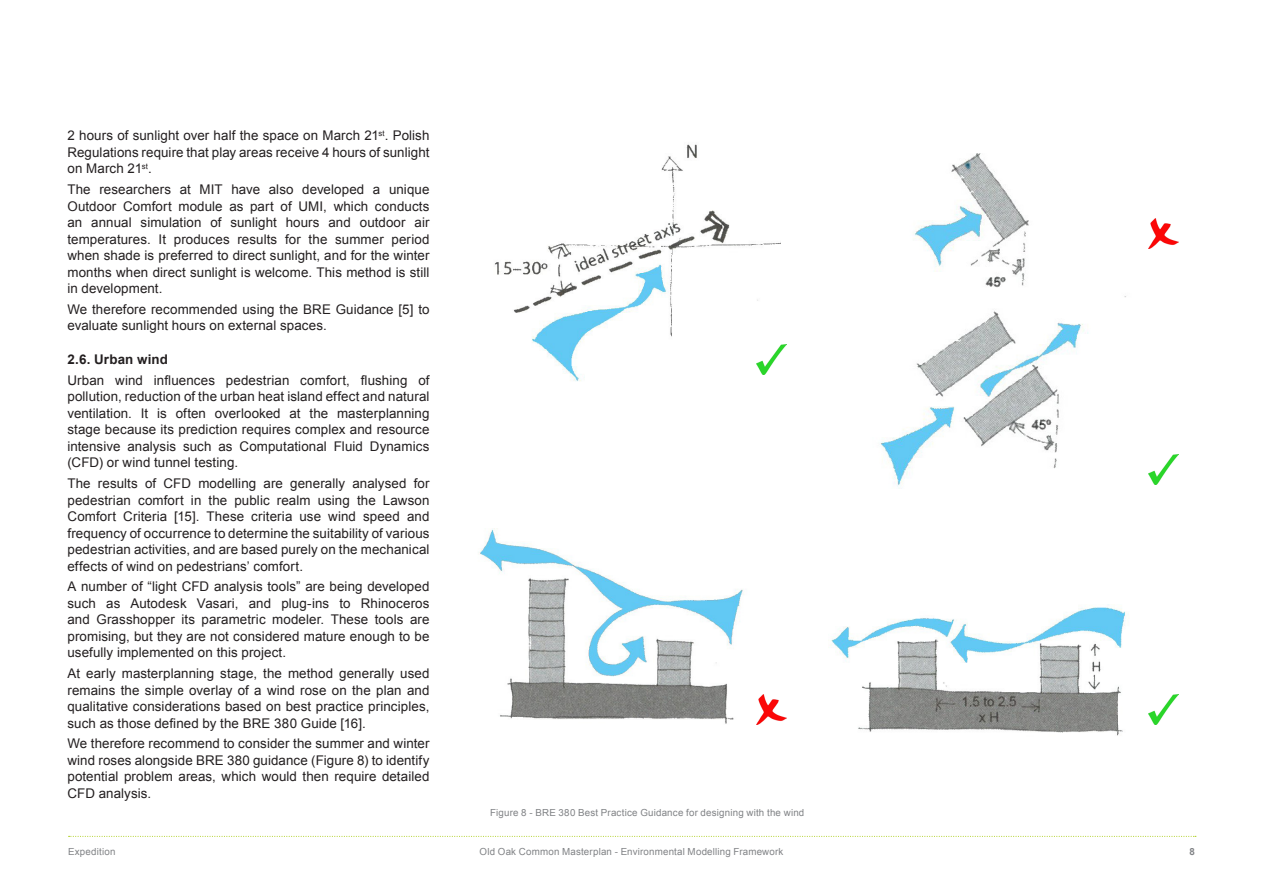
<style>
.page{position:relative;width:1263px;height:893px;background:#fff}
.page>*{position:absolute;margin:0;border:0;box-sizing:border-box;transform-origin:0 0}
.Sub-headings__Bold_B{font:13.35px/16.5px "Arial";letter-spacing:.005em;color:#231f20;text-align:justify}
.Sub-headings__Bold_B-2{font:700 13.35px "Arial";letter-spacing:.015em;color:#231f20}
.Image_Captions{font:9.75px "Arial";letter-spacing:.02em;color:#808285}
.t1{font:700 9.75px "Arial";color:#808285}
</style>
<div class="page">
<svg style="left:69px;top:836px;width:1127px;height:1px"></svg>
<img style="left:494px;top:144px;width:286px;height:238px">
<img style="left:880px;top:153px;width:246px;height:336px">
<img style="left:478px;top:529px;width:265px;height:195px">
<img style="left:830px;top:604px;width:298px;height:132px">
<img style="left:756px;top:344px;width:30px;height:30px">
<img style="left:1148px;top:454px;width:30px;height:30px">
<img style="left:1148px;top:695px;width:30px;height:30px">
<img style="left:1148px;top:218px;width:30px;height:30px">
<img style="left:756px;top:695px;width:30px;height:30px">
<p class="Sub-headings__Bold_B" style="left:67px;top:128px;width:364px">2 hours of sunlight over half the space on March 21<sup>st</sup>. Polish Regulations require that play areas receive 4 hours of sunlight on March 21<sup>st</sup>.</p>
<p class="Sub-headings__Bold_B" style="left:67px;top:181px;width:363px">The researchers at MIT have also developed a unique Outdoor Comfort module as part of UMI, which conducts an annual simulation of sunlight hours and outdoor air temperatures. It produces results for the summer period when shade is preferred to direct sunlight, and for the winter months when direct sunlight is welcome. This method is still in development.</p>
<p class="Sub-headings__Bold_B" style="left:67px;top:301px;width:363px">We therefore recommended using the BRE Guidance [5] to evaluate sunlight hours on external spaces.</p>
<p class="Sub-headings__Bold_B-2" style="left:67px;top:350px;width:102px">2.6. Urban wind</p>
<p class="Sub-headings__Bold_B" style="left:67px;top:372px;width:363px">Urban wind influences pedestrian comfort, flushing of pollution, reduction of the urban heat island effect and natural ventilation. It is often overlooked at the masterplanning stage because its prediction requires complex and resource intensive analysis such as Computational Fluid Dynamics (CFD) or wind tunnel testing.</p>
<p class="Sub-headings__Bold_B" style="left:67px;top:475px;width:364px">The results of CFD modelling are generally analysed for pedestrian comfort in the public realm using the Lawson Comfort Criteria [15]. These criteria use wind speed and frequency of occurrence to determine the suitability of various pedestrian activities, and are based purely on the mechanical effects of wind on pedestrians’ comfort.</p>
<p class="Sub-headings__Bold_B" style="left:67px;top:578px;width:363px">A number of “light CFD analysis tools” are being developed such as Autodesk Vasari, and plug-ins to Rhinoceros and Grasshopper its parametric modeler. These tools are promising, but they are not considered mature enough to be usefully implemented on this project.</p>
<p class="Sub-headings__Bold_B" style="left:67px;top:665px;width:364px">At early masterplanning stage, the method generally used remains the simple overlay of a wind rose on the plan and qualitative considerations based on best practice principles, such as those defined by the BRE 380 Guide [16].</p>
<p class="Sub-headings__Bold_B" style="left:67px;top:735px;width:363px">We therefore recommend to consider the summer and winter wind roses alongside BRE 380 guidance (Figure 8) to identify potential problem areas, which would then require detailed CFD analysis.</p>
<p class="Image_Captions" style="left:490px;top:806px;width:316px">Figure 8 - BRE 380 Best Practice Guidance for designing with the wind</p>
<p class="Image_Captions" style="left:68px;top:845px;width:49px">Expedition</p>
<p class="Image_Captions" style="left:479px;top:845px;width:305px">Old Oak Common Masterplan - Environmental Modelling Framework</p>
<p class="t1" style="left:1189px;top:845px;width:7px">8</p>
</div>
